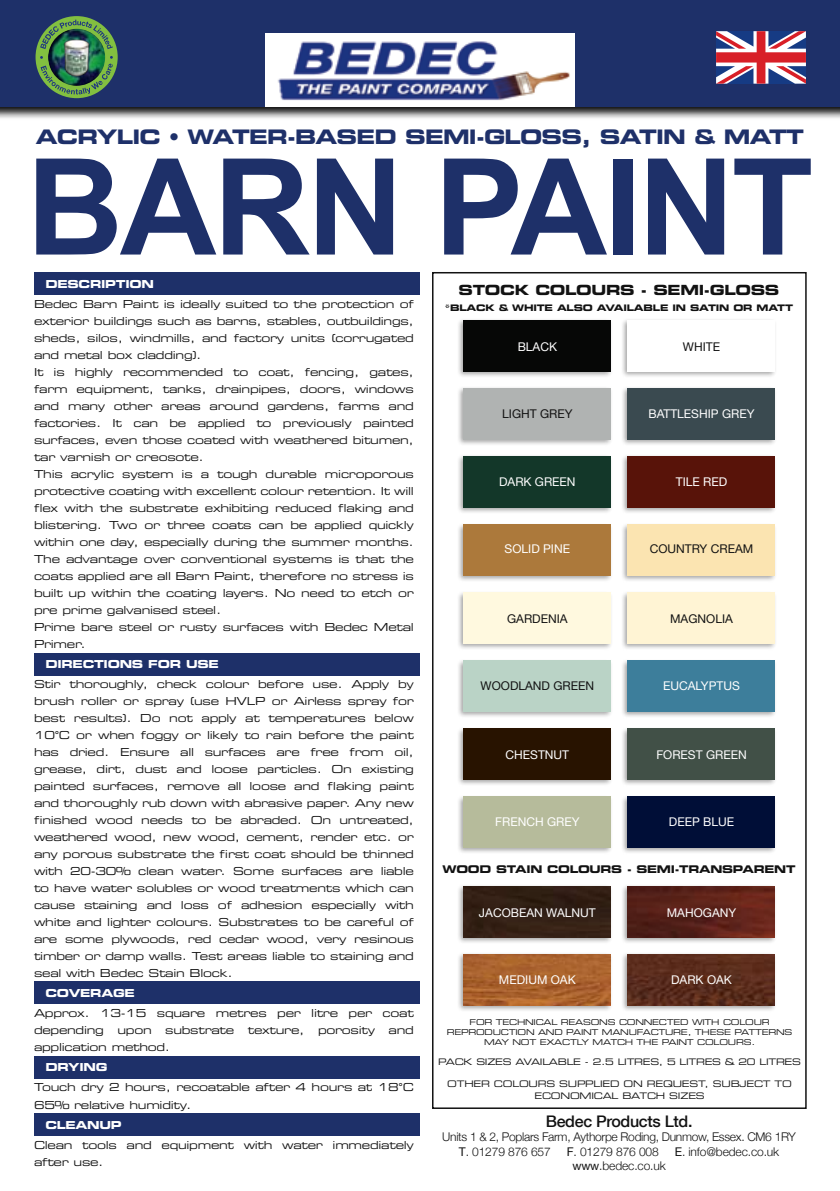
<style>
.page{position:relative;width:840px;height:1191px;background:#fff}
.page>*{position:absolute;margin:0;border:0;box-sizing:border-box;transform-origin:0 0}
.t1{font:700 134px "Arial";letter-spacing:-.025em;color:#1e3069}
.t2{font:20px "Eurostile LT Std Bold Ex 2";letter-spacing:-.04em;color:#1e3069}
.t3{font:500 16px "Helvetica Neue";letter-spacing:-.02em;color:#121212}
.t4{font:14px "Eurostile LT Std Bold Ex 2";letter-spacing:-.025em;color:#121212}
.t5{font:12px "Helvetica Neue";color:#fff}
.t6{font:300 12px/15px "Helvetica Neue";letter-spacing:-.025em;color:#121212}
.t7{font:12px "Helvetica Neue";color:#121212}
.t8{font:11px/17px "Eurostile LT Std Ex 2";letter-spacing:-.025em;color:#121212}
.t9{font:11px "Eurostile LT Std Bold Ex 2";letter-spacing:-.025em;color:#fff}
.t10{font:10.6px "Eurostile LT Std Bold Ex 2";letter-spacing:-.025em;color:#121212}
.t11{font:9px/12px "Eurostile LT Std Ex 2";letter-spacing:-.025em;color:#121212;text-align:center}
.t12{font:9px "Eurostile LT Std Bold Ex 2";letter-spacing:-.025em;color:#121212}
.t13{font:8px/10px "Eurostile LT Std Ex 2";letter-spacing:-.03em;color:#121212;text-align:center}
.s1{font-weight:400}
</style>
<div class="page">
<div style="left:34px;top:272px;width:386px;height:22px;background:#1e3069"></div>
<div style="left:34px;top:653px;width:386px;height:22px;background:#1e3069"></div>
<div style="left:34px;top:981px;width:386px;height:22px;background:#1e3069"></div>
<div style="left:34px;top:1055px;width:386px;height:23px;background:#1e3069"></div>
<div style="left:34px;top:1113px;width:386px;height:23px;background:#1e3069"></div>
<svg style="left:0;top:107px;width:839px;height:11px;background:#818181"></svg>
<div style="left:0;top:0;width:839px;height:107px;background:#1e3069"></div>
<svg style="left:716px;top:31px;width:89px;height:53px;background:#b1778d"></svg>
<div style="left:36px;top:16px;width:82px;height:82px;background:#82bf40;border-radius:50%"></div>
<svg style="left:40px;top:20px;width:73px;height:74px"></svg>
<img style="left:60px;top:37px;width:32px;height:40px">
<img style="left:266px;top:33px;width:308px;height:74px">
<div style="left:456px;top:318px;width:164px;height:68px;background:#121212;opacity:.4"></div>
<div style="left:621px;top:318px;width:164px;height:68px;background:#121212;opacity:.4"></div>
<div style="left:456px;top:386px;width:164px;height:68px;background:#121212;opacity:.4"></div>
<div style="left:621px;top:386px;width:164px;height:68px;background:#121212;opacity:.4"></div>
<div style="left:456px;top:454px;width:164px;height:68px;background:#121212;opacity:.4"></div>
<div style="left:621px;top:454px;width:164px;height:68px;background:#121212;opacity:.4"></div>
<div style="left:456px;top:522px;width:164px;height:68px;background:#121212;opacity:.4"></div>
<div style="left:621px;top:522px;width:164px;height:68px;background:#121212;opacity:.4"></div>
<div style="left:456px;top:590px;width:164px;height:68px;background:#121212;opacity:.4"></div>
<div style="left:621px;top:590px;width:164px;height:68px;background:#121212;opacity:.4"></div>
<div style="left:456px;top:658px;width:164px;height:68px;background:#121212;opacity:.4"></div>
<div style="left:621px;top:658px;width:164px;height:68px;background:#121212;opacity:.4"></div>
<div style="left:456px;top:727px;width:164px;height:67px;background:#121212;opacity:.4"></div>
<div style="left:621px;top:727px;width:164px;height:67px;background:#121212;opacity:.4"></div>
<div style="left:456px;top:795px;width:164px;height:67px;background:#121212;opacity:.4"></div>
<div style="left:621px;top:795px;width:164px;height:67px;background:#121212;opacity:.4"></div>
<div style="left:456px;top:884px;width:164px;height:68px;background:#121212;opacity:.4"></div>
<div style="left:463px;top:887px;width:146px;height:50px;background:#332015"></div>
<div style="left:456px;top:952px;width:164px;height:68px;background:#121212;opacity:.4"></div>
<img style="left:463px;top:955px;width:146px;height:50px">
<div style="left:621px;top:884px;width:164px;height:68px;background:#121212;opacity:.4"></div>
<img style="left:627px;top:887px;width:147px;height:50px">
<div style="left:621px;top:952px;width:164px;height:68px;background:#121212;opacity:.4"></div>
<img style="left:627px;top:955px;width:147px;height:50px">
<div style="left:432px;top:272px;width:374px;height:837px;border:2px solid #121212"></div>
<div style="left:462px;top:320px;width:148px;height:52px;background:#060706"></div>
<div style="left:627px;top:320px;width:147px;height:52px;background:#fff"></div>
<div style="left:462px;top:388px;width:148px;height:52px;background:#b0b3b2"></div>
<div style="left:627px;top:388px;width:147px;height:52px;background:#3a4a50"></div>
<div style="left:462px;top:456px;width:148px;height:52px;background:#133729"></div>
<div style="left:627px;top:456px;width:147px;height:52px;background:#581309"></div>
<div style="left:462px;top:524px;width:148px;height:52px;background:#ac793b"></div>
<div style="left:627px;top:524px;width:147px;height:52px;background:#fbe4b1"></div>
<div style="left:462px;top:593px;width:148px;height:51px;background:#fff9df"></div>
<div style="left:627px;top:593px;width:147px;height:51px;background:#fff4d4"></div>
<div style="left:462px;top:661px;width:148px;height:51px;background:#bad3c6"></div>
<div style="left:627px;top:661px;width:147px;height:51px;background:#3d7e9b"></div>
<div style="left:462px;top:729px;width:148px;height:51px;background:#281300"></div>
<div style="left:627px;top:729px;width:147px;height:51px;background:#415047"></div>
<div style="left:462px;top:797px;width:148px;height:51px;background:#b6bb9b"></div>
<div style="left:627px;top:797px;width:147px;height:51px;background:#000e37"></div>
<h2 class="t2" style="left:36px;top:122px;width:769px">ACRYLIC • WATER-BASED SEMI-GLOSS, SATIN &amp; MATT</h2>
<h1 class="t1" style="left:26px;top:119px;width:788px">BARN PAINT</h1>
<p class="t9" style="left:45px;top:276px;width:110px">DESCRIPTION</p>
<p class="t8" style="left:34px;top:295px;width:381px">Bedec Barn Paint is ideally suited to the protection of exterior buildings such as barns, stables, outbuildings, sheds, silos, windmills, and factory units (corrugated and metal box cladding).<br>It is highly recommended to coat, fencing, gates, farm equipment, tanks, drainpipes, doors, windows and many other areas around gardens, farms and factories. It can be applied to previously painted surfaces, even those coated with weathered bitumen, tar varnish or creosote.<br>This acrylic system is a tough durable microporous protective coating with excellent colour retention. It will flex with the substrate exhibiting reduced flaking and blistering. Two or three coats can be applied quickly within one day, especially during the summer months.<br>The advantage over conventional systems is that the coats applied are all Barn Paint, therefore no stress is built up within the coating layers. No need to etch or pre prime galvanised steel.<br>Prime bare steel or rusty surfaces with Bedec Metal Primer.</p>
<p class="t9" style="left:45px;top:656px;width:175px">DIRECTIONS FOR USE</p>
<p class="t8" style="left:34px;top:675px;width:381px;text-align:justify">Stir thoroughly, check colour before use. Apply by brush roller or spray (use HVLP or Airless spray for best results). Do not apply at temperatures below 10°C or when foggy or likely to rain before the paint has dried. Ensure all surfaces are free from oil, grease, dirt, dust and loose particles. On existing painted surfaces, remove all loose and flaking paint and thoroughly rub down with abrasive paper. Any new finished wood needs to be abraded. On untreated, weathered wood, new wood, cement, render etc. or any porous substrate the first coat should be thinned with 20-30% clean water. Some surfaces are liable to have water solubles or wood treatments which can cause staining and loss of adhesion especially with white and lighter colours. Substrates to be careful of are some plywoods, red cedar wood, very resinous timber or damp walls. Test areas liable to staining and seal with Bedec Stain Block.</p>
<p class="t9" style="left:45px;top:985px;width:91px">COVERAGE</p>
<p class="t8" style="left:34px;top:1004px;width:381px;text-align:justify">Approx. 13-15 square metres per litre per coat depending upon substrate texture, porosity and application method.</p>
<p class="t9" style="left:45px;top:1059px;width:64px">DRYING</p>
<p class="t8" style="left:34px;top:1078px;width:381px;line-height:17.8px">Touch dry 2 hours, recoatable after 4 hours at 18°C<br>65% relative humidity.</p>
<p class="t9" style="left:45px;top:1117px;width:78px">CLEANUP</p>
<p class="t8" style="left:34px;top:1136px;width:381px">Clean tools and equipment with water immediately after use.</p>
<p class="t4" style="left:458px;top:280px;width:322px">STOCK COLOURS - SEMI-GLOSS</p>
<p class="t12" style="left:444px;top:301px;width:349px">*BLACK &amp; WHITE ALSO AVAILABLE IN SATIN OR MATT</p>
<p class="t5" style="left:517px;top:339px;width:41px">BLACK</p>
<p class="t7" style="left:682px;top:339px;width:39px">WHITE</p>
<p class="t7" style="left:502px;top:406px;width:72px">LIGHT GREY</p>
<p class="t5" style="left:648px;top:406px;width:107px">BATTLESHIP GREY</p>
<p class="t5" style="left:499px;top:474px;width:78px">DARK GREEN</p>
<p class="t5" style="left:675px;top:474px;width:53px">TILE RED</p>
<p class="t5" style="left:504px;top:542px;width:67px">SOLID PINE</p>
<p class="t7" style="left:649px;top:542px;width:105px">COUNTRY CREAM</p>
<p class="t7" style="left:507px;top:611px;width:62px">GARDENIA</p>
<p class="t7" style="left:669px;top:611px;width:64px">MAGNOLIA</p>
<p class="t7" style="left:480px;top:678px;width:115px">WOODLAND GREEN</p>
<p class="t5" style="left:662px;top:678px;width:78px">EUCALYPTUS</p>
<p class="t5" style="left:505px;top:747px;width:65px">CHESTNUT</p>
<p class="t5" style="left:656px;top:747px;width:92px">FOREST GREEN</p>
<p class="t5" style="left:495px;top:814px;width:86px">FRENCH GREY</p>
<p class="t5" style="left:668px;top:814px;width:67px">DEEP BLUE</p>
<p class="t10" style="left:442px;top:861px;width:354px">WOOD STAIN COLOURS - SEMI-TRANSPARENT</p>
<p class="t5" style="left:478px;top:905px;width:118px">JACOBEAN WALNUT</p>
<p class="t5" style="left:498px;top:972px;width:78px">MEDIUM OAK</p>
<p class="t5" style="left:666px;top:905px;width:71px">MAHOGANY</p>
<p class="t5" style="left:670px;top:972px;width:62px">DARK OAK</p>
<p class="t13" style="left:446px;top:1016px;width:347px">FOR TECHNICAL REASONS CONNECTED WITH COLOUR<br>REPRODUCTION AND PAINT MANUFACTURE, THESE PATTERNS<br>MAY NOT EXACTLY MATCH THE PAINT COLOURS.</p>
<p class="t11" style="left:438px;top:1055px;width:364px">PACK SIZES AVAILABLE - 2.5 LITRES, 5 LITRES &amp; 20 LITRES</p>
<p class="t11" style="left:447px;top:1077px;width:346px">OTHER COLOURS SUPPLIED ON REQUEST, SUBJECT TO<br>ECONOMICAL BATCH SIZES</p>
<h3 class="t3" style="left:545px;top:1112px;width:148px">Bedec Products Ltd.</h3>
<p class="t6" style="left:458px;top:1129px;width:338px;text-indent:-17px">Units 1 &amp; 2, Poplars Farm, Aythorpe Roding, Dunmow, Essex. CM6 1RY<br><span class="s1">T</span>. 01279 876 657</p>
<p class="t6" style="left:566px;top:1144px;width:93px"><span class="s1">F</span>. 01279 876 008</p>
<p class="t6" style="left:674px;top:1144px;width:106px"><span class="s1">E</span>. info@bedec.co.uk</p>
<p class="t6" style="left:572px;top:1158px;width:95px"><span class="s1">www</span>.bedec.co.uk</p>
</div>
